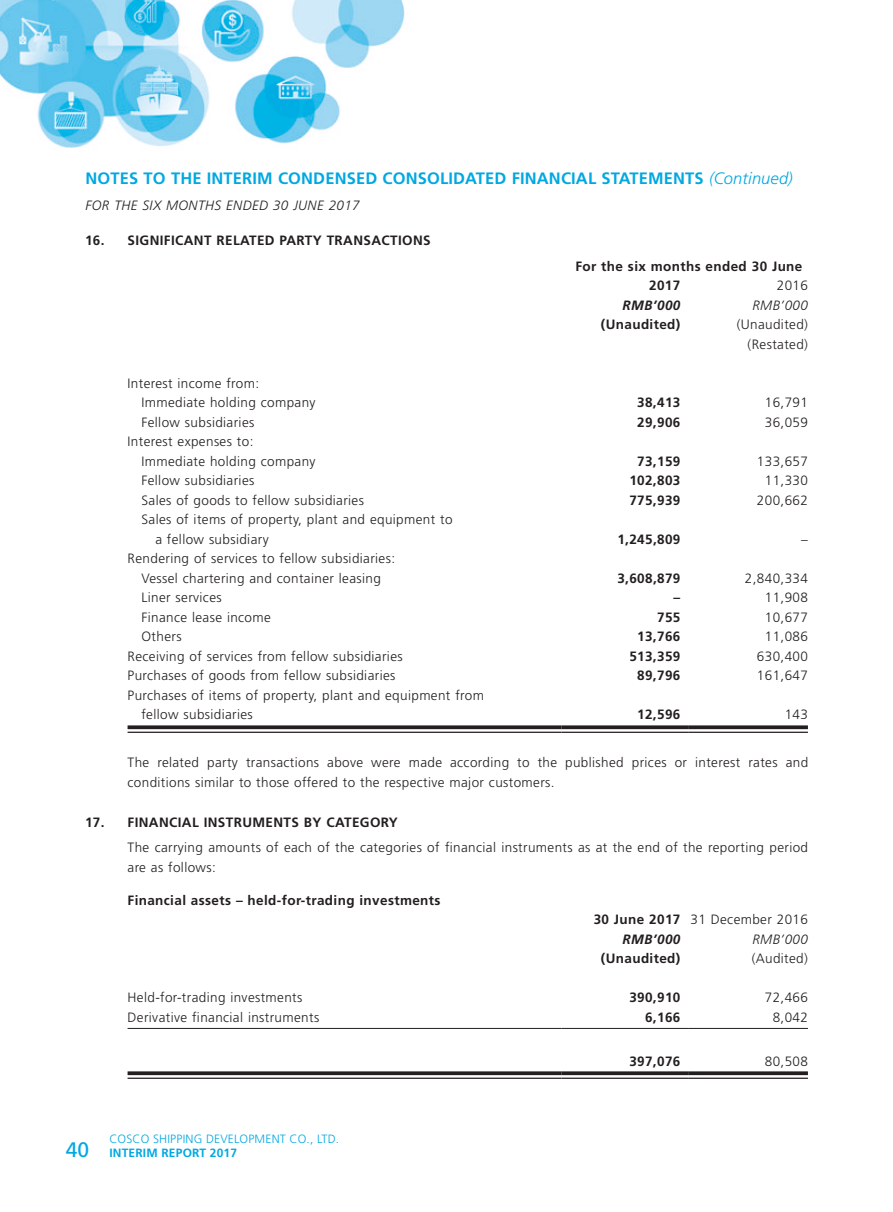
<style>
.page{position:relative;width:893px;height:1212px;background:#fff}
.page>*{position:absolute;margin:0;border:0;box-sizing:border-box;transform-origin:0 0}
.t1{font:700 16.5px "Frutiger LT Std";letter-spacing:.01em;color:#00a8e2}
.t2{font:italic 300 16.5px "Frutiger LT Std";letter-spacing:.01em;color:#00a8e2}
.t3{font:300 13.5px/19.5px "Frutiger LT Std";letter-spacing:.03em;color:#231f20}
.t4{font:700 13.5px/19.5px "Frutiger LT Std";letter-spacing:.03em;color:#231f20}
.t5{font:italic 300 13.5px "Frutiger LT Std";letter-spacing:.03em;color:#231f20}
.t6{font:italic 700 13.5px "Frutiger LT Std";letter-spacing:.03em;color:#231f20}
.t7{font:300 12px/14.4px "Frutiger LT Std";letter-spacing:.015em;color:#00a8e2}
.s1{font-weight:700;font-style:normal}
.s2{font-weight:700}
.s3{font-weight:700;font-style:italic}
.s4{font-weight:400;font-size:21px}
</style>
<div class="page">
<img style="left:0;top:0;width:405px;height:148px">
<svg style="left:128px;top:725px;width:433px;height:4px;background:#393637"></svg>
<hr style="left:128px;top:732px;width:433px;height:1px;background:#231f20">
<svg style="left:561px;top:725px;width:128px;height:4px"></svg>
<hr style="left:561px;top:732px;width:128px;height:1px;background:#231f20">
<svg style="left:689px;top:725px;width:119px;height:4px"></svg>
<hr style="left:689px;top:732px;width:119px;height:1px;background:#231f20">
<hr style="left:128px;top:1028px;width:433px;height:1px;background:#231f20">
<hr style="left:561px;top:1028px;width:128px;height:1px;background:#231f20">
<hr style="left:689px;top:1028px;width:119px;height:1px;background:#231f20">
<svg style="left:128px;top:1071px;width:433px;height:4px;background:#383435"></svg>
<hr style="left:128px;top:1077px;width:433px;height:2px;background:#231f20">
<svg style="left:561px;top:1071px;width:128px;height:4px"></svg>
<hr style="left:561px;top:1077px;width:128px;height:2px;background:#231f20">
<svg style="left:689px;top:1071px;width:119px;height:4px"></svg>
<hr style="left:689px;top:1077px;width:119px;height:2px;background:#231f20">
<p class="t1" style="left:85px;top:168px;width:12px">NOTE</p>
<p class="t1" style="left:129px;top:168px;width:94px">S TO THE INTER</p>
<p class="t1" style="left:252px;top:168px;width:285px">IM CONDENSED CONSOLIDATED FINAN</p>
<p class="t1" style="left:561px;top:168px;width:62px">CIAL STATEMENT</p>
<p class="t2" style="left:694px;top:169px;width:100px"><span class="s1">S</span> (Continued)</p>
<p class="t5" style="left:85px;top:197px;width:276px">FOR THE SIX MONTHS ENDED 30 JUNE 2017</p>
<p class="t4" style="left:85px;top:231px;width:109px">16. SIGNIFICANT</p>
<p class="t4" style="left:216px;top:231px;width:33px">RE LATE</p>
<p class="t4" style="left:265px;top:231px;width:24px">D PART</p>
<p class="t4" style="left:313px;top:231px;width:24px">Y TRAN</p>
<p class="t4" style="left:363px;top:231px;width:69px">SACTION S</p>
<p class="t4" style="left:649px;top:257px;width:155px;text-indent:-74px">For the six months ended 30 June<br>2017</p>
<p class="t3" style="left:777px;top:276px;width:33px">2016</p>
<p class="t3" style="left:141px;top:374px;width:176px;text-indent:-14px">Interest income from:<br>Immediate holding company</p>
<p class="t6" style="left:623px;top:297px;width:59px">RMB’000</p>
<p class="t5" style="left:752px;top:298px;width:57px">RMB’000</p>
<p class="t4" style="left:601px;top:315px;width:81px">(Unaudited)</p>
<p class="t3" style="left:737px;top:315px;width:73px;text-align:right">(Unaudited) (Restated)</p>
<p class="t4" style="left:637px;top:393px;width:45px">38,413</p>
<p class="t3" style="left:765px;top:393px;width:45px">16,791</p>
<p class="t3" style="left:141px;top:413px;width:114px">Fellow subsidiaries</p>
<p class="t4" style="left:637px;top:413px;width:45px">29,906</p>
<p class="t3" style="left:765px;top:413px;width:45px">36,059</p>
<p class="t3" style="left:141px;top:432px;width:176px;text-indent:-14px">Interest expenses to:<br>Immediate holding company</p>
<p class="t4" style="left:637px;top:452px;width:45px">73,159</p>
<p class="t3" style="left:757px;top:452px;width:53px">133,657</p>
<p class="t3" style="left:141px;top:471px;width:114px">Fellow subsidiaries</p>
<p class="t4" style="left:629px;top:471px;width:53px">102,803</p>
<p class="t3" style="left:765px;top:471px;width:45px">11,330</p>
<p class="t3" style="left:141px;top:491px;width:224px">Sales of goods to fellow subsidiaries</p>
<p class="t4" style="left:629px;top:491px;width:53px">775,939</p>
<p class="t3" style="left:757px;top:491px;width:53px">200,662</p>
<p class="t3" style="left:155px;top:510px;width:299px;text-indent:-14px">Sales of items of property, plant and equipment to a fellow subsidiary</p>
<p class="t4" style="left:617px;top:529px;width:65px">1,245,809</p>
<p class="t3" style="left:801px;top:530px;width:8px">–</p>
<p class="t3" style="left:128px;top:549px;width:269px;text-align:center">Rendering of services to fellow subsidiaries:<br>Vessel chartering and container leasing</p>
<p class="t4" style="left:617px;top:568px;width:65px">3,608,879</p>
<p class="t3" style="left:745px;top:569px;width:65px">2,840,334</p>
<p class="t3" style="left:141px;top:588px;width:82px">Liner services</p>
<p class="t4" style="left:674px;top:588px;width:8px">–</p>
<p class="t3" style="left:765px;top:588px;width:45px">11,908</p>
<p class="t3" style="left:141px;top:608px;width:131px">Finance lease income</p>
<p class="t4" style="left:657px;top:607px;width:25px">755</p>
<p class="t3" style="left:765px;top:608px;width:45px">10,677</p>
<p class="t3" style="left:141px;top:627px;width:42px">Others</p>
<p class="t4" style="left:637px;top:627px;width:45px">13,766</p>
<p class="t3" style="left:765px;top:627px;width:45px">11,086</p>
<p class="t3" style="left:128px;top:647px;width:277px">Receiving of services from fellow subsidiaries</p>
<p class="t4" style="left:629px;top:646px;width:53px">513,359</p>
<p class="t3" style="left:757px;top:647px;width:53px">630,400</p>
<p class="t3" style="left:128px;top:666px;width:269px">Purchases of goods from fellow subsidiaries</p>
<p class="t4" style="left:637px;top:666px;width:45px">89,796</p>
<p class="t3" style="left:757px;top:666px;width:53px">161,647</p>
<p class="t3" style="left:141px;top:686px;width:344px;text-indent:-14px">Purchases of items of property, plant and equipment from fellow subsidiaries</p>
<p class="t4" style="left:637px;top:705px;width:45px">12,596</p>
<p class="t3" style="left:785px;top:705px;width:25px">143</p>
<p class="t3" style="left:128px;top:753px;width:682px">The related party transactions above were made according to the published prices or interest rates and conditions similar to those offered to the respective major customers.</p>
<p class="t4" style="left:85px;top:812px;width:65px">17. FINAN</p>
<p class="t4" style="left:169px;top:812px;width:94px">CIAL INSTRUMENT</p>
<p class="t4" style="left:292px;top:812px;width:53px">S BY CATE</p>
<p class="t4" style="left:360px;top:812px;width:40px">GORY</p>
<p class="t3" style="left:128px;top:838px;width:682px">The carrying amounts of each of the categories of financial instruments as at the end of the reporting period are as follows:</p>
<p class="t4" style="left:128px;top:890px;width:314px">Financial assets – held-for-trading investments</p>
<p class="t3" style="left:623px;top:910px;width:187px;text-indent:-29px"><span class="s2">30 June 2017</span> 31 December 2016<br><span class="s3">RMB’000</span></p>
<p class="t5" style="left:752px;top:931px;width:57px">RMB’000</p>
<p class="t4" style="left:601px;top:949px;width:81px">(Unaudited)</p>
<p class="t3" style="left:752px;top:949px;width:58px">(Audited)</p>
<p class="t3" style="left:128px;top:988px;width:176px">Held-for-trading investments</p>
<p class="t4" style="left:629px;top:988px;width:53px">390,910</p>
<p class="t3" style="left:765px;top:988px;width:45px">72,466</p>
<p class="t3" style="left:128px;top:1008px;width:193px">Derivative financial instruments</p>
<p class="t4" style="left:645px;top:1007px;width:37px">6,166</p>
<p class="t3" style="left:773px;top:1008px;width:37px">8,042</p>
<p class="t4" style="left:629px;top:1051px;width:53px">397,076</p>
<p class="t3" style="left:765px;top:1051px;width:45px">80,508</p>
<p class="t7" style="left:66px;top:1132px;width:275px;text-indent:44px">COSCO SHIPPING DEVELOPMENT CO., LTD.<br><span class="s4">40</span> <span class="s2">Interim REPORT 2017</span></p>
</div>
